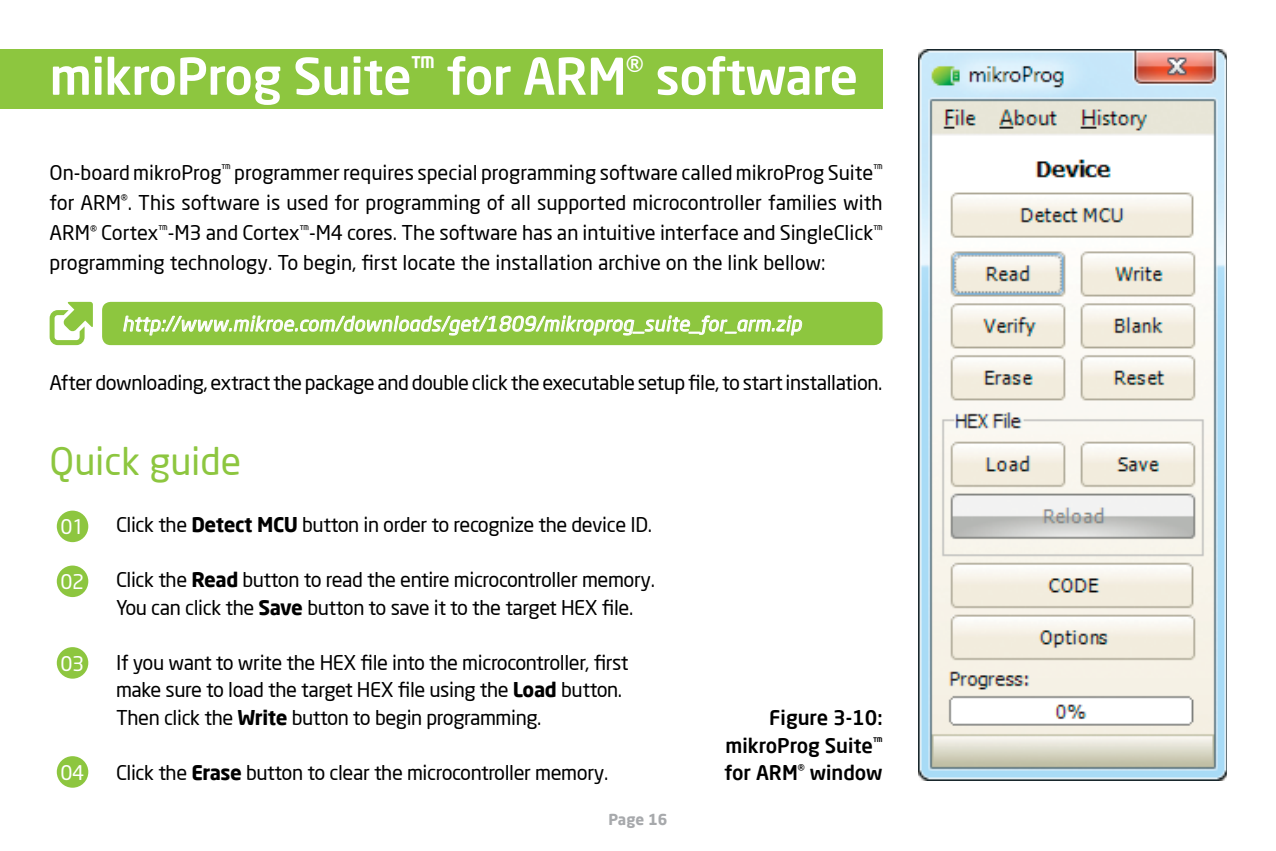
<style>
.page{position:relative;width:1276px;height:851px;background:#fff}
.page>*{position:absolute;margin:0;border:0;box-sizing:border-box;transform-origin:0 0}
.t1{font:500 50px "Neo Sans Pro";letter-spacing:-.01em;color:#fff}
.t2{font:37.5px "Neo Sans Pro";color:#8dc63f}
.t3{font:20px/30px "Neo Sans Pro";letter-spacing:-.02em;color:#000}
.t4{font:italic 20px "Neo Sans Pro";letter-spacing:.02em;color:#fff}
.t5{font:500 20px/27.5px "Neo Sans Pro";color:#000;text-align:justify}
.t6{font:20px "Neo Sans";letter-spacing:-.02em;color:#fff}
.t7{font:700 15px "Neo Sans Pro";color:#a7a9ac}
.s1{font-weight:700}
</style>
<div class="page">
<div style="left:0;top:50px;width:882px;height:59px;background:#8dc63f"></div>
<div style="left:57px;top:756px;width:31px;height:31px;background:#8dc63f;border-radius:50%"></div>
<img style="left:918px;top:50px;width:309px;height:730px">
<div style="left:57px;top:510px;width:31px;height:32px;background:#8dc63f;border-radius:50%"></div>
<div style="left:57px;top:565px;width:31px;height:32px;background:#8dc63f;border-radius:50%"></div>
<div style="left:57px;top:647px;width:31px;height:31px;background:#8dc63f;border-radius:50%"></div>
<div style="left:102px;top:302px;width:780px;height:43px;background:#8dc63f;border-radius:9px"></div>
<svg style="left:123px;top:315px;width:679px;height:31px"></svg>
<svg style="left:50px;top:302px;width:43px;height:43px"></svg>
<h1 class="t1" style="left:50px;top:45px;width:810px">mikroProg Suite<sup>™</sup> for ARM<sup>®</sup> software</h1>
<p class="t3" style="left:50px;top:157px;width:834px;text-align:justify">On-board mikroProg<sup>™</sup> programmer requires special programming software called mikroProg Suite<sup>™ </sup>for ARM<sup>®</sup>. This software is used for programming of all supported microcontroller families with ARM<sup>®</sup> Cortex<sup>™</sup>-M3 and Cortex<sup>™</sup>-M4 cores. The software has an intuitive interface and SingleClick<sup>™ </sup>programming technology. To begin, first locate the installation archive on the link bellow:</p>
<p class="t4" style="left:122px;top:311px;width:680px">http://www.mikroe.com/downloads/get/1809/mikroprog_suite_for_arm.zip</p>
<p class="t3" style="left:50px;top:367px;width:834px">After downloading, extract the package and double click the executable setup file, to start installation.</p>
<h2 class="t2" style="left:50px;top:437px;width:193px">Quick guide</h2>
<p class="t3" style="left:116px;top:509px;width:537px">Click the <span class="s1">Detect MCU</span> button in order to recognize the device ID.</p>
<p class="t3" style="left:116px;top:565px;width:540px;line-height:27.5px">Click the <span class="s1">Read</span> button to read the entire microcontroller memory.<br>You can click the <span class="s1">Save</span> button to save it to the target HEX file.</p>
<p class="t3" style="left:116px;top:648px;width:514px;line-height:27.5px">If you want to write the HEX file into the microcontroller, first make sure to load the target HEX file using the <span class="s1">Load</span> button.<br>Then click the <span class="s1">Write</span> button to begin programming.</p>
<p class="t3" style="left:116px;top:757px;width:494px">Click the <span class="s1">Erase</span> button to clear the microcontroller memory.</p>
<p class="t6" style="left:61px;top:517px;width:25px">01</p>
<p class="t6" style="left:61px;top:571px;width:25px">02</p>
<p class="t6" style="left:61px;top:653px;width:25px">03</p>
<p class="t6" style="left:61px;top:762px;width:25px">04</p>
<p class="t7" style="left:608px;top:809px;width:60px">Page 16</p>
<p class="t5" style="left:724px;top:703px;width:159px;text-indent:44px">Figure 3-10: mikroProg Suite<sup>™ </sup>for ARM<sup>®</sup> window</p>
</div>
